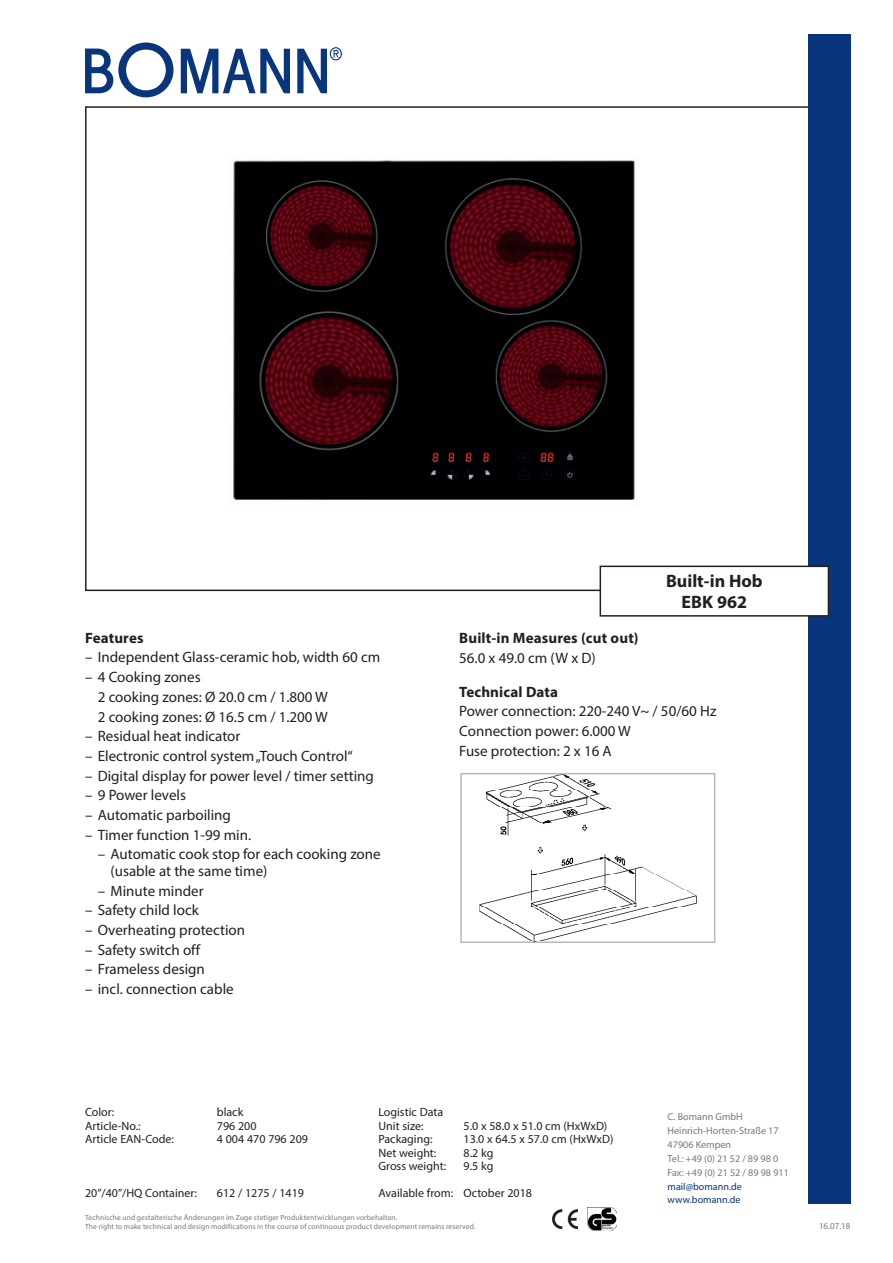
<style>
.page{position:relative;width:893px;height:1263px;background:#fff}
.page>*{position:absolute;margin:0;border:0;box-sizing:border-box;transform-origin:0 0}
.t1{font:700 18px/21px "Myriad Pro";color:#231f20;text-align:center}
.t2{font:15px/19.6px "Myriad Pro";color:#231f20}
.t3{font:700 15px "Myriad Pro";letter-spacing:.01em;color:#231f20}
.t4{font:12px/13.5px "Myriad Pro";color:#231f20}
.t5{font:10.2px/13.8px "Myriad Pro";color:#76787b}
.t6{font:10.2px/13.8px "Myriad Pro";color:#08357c}
.t7{font:9px "Myriad Pro";color:#76787b}
.t8{font:7.5px/9px "Myriad Pro";letter-spacing:.015em;color:#76787b}
</style>
<div class="page">
<div style="left:808px;top:34px;width:42px;height:1169px;background:#08357c"></div>
<svg style="left:297px;top:47px;width:45px;height:46px"></svg>
<svg style="left:85px;top:43px;width:89px;height:54px"></svg>
<svg style="left:181px;top:49px;width:109px;height:44px"></svg>
<div style="left:600px;top:566px;width:228px;height:50px;background:#fff"></div>
<div style="left:600px;top:566px;width:229px;height:51px;border:2px solid #231f20"></div>
<img style="left:553px;top:1210px;width:24px;height:19px">
<img style="left:587px;top:1207px;width:30px;height:23px">
<img style="left:479px;top:776px;width:217px;height:164px">
<div style="left:460px;top:773px;width:255px;height:170px;border:2px solid #b7b8bb"></div>
<img style="left:233px;top:160px;width:402px;height:341px">
<p class="t3" style="left:85px;top:628px;width:60px">Features</p>
<p class="t2" style="left:85px;top:647px;width:297px">– Independent Glass-ceramic hob, width 60 cm</p>
<p class="t2" style="left:98px;top:667px;width:232px;text-indent:-13px">– 4 Cooking zones<br>2 cooking zones: Ø 20.0 cm / 1.800 W<br>2 cooking zones: Ø 16.5 cm / 1.200 W</p>
<p class="t2" style="left:85px;top:726px;width:157px">– Residual heat indicator</p>
<p class="t2" style="left:85px;top:746px;width:269px">– Electronic control system „Touch Control“</p>
<p class="t2" style="left:85px;top:765px;width:290px">– Digital display for power level / timer setting</p>
<p class="t2" style="left:85px;top:785px;width:102px">– 9 Power levels</p>
<p class="t2" style="left:85px;top:805px;width:147px">– Automatic parboiling</p>
<p class="t2" style="left:85px;top:825px;width:168px">– Timer function 1-99 min.</p>
<p class="t2" style="left:111px;top:846px;width:272px;line-height:16.5px;text-indent:-13px">– Automatic cook stop for each cooking zone (usable at the same time)</p>
<p class="t2" style="left:98px;top:880px;width:107px">– Minute minder</p>
<p class="t2" style="left:85px;top:900px;width:115px">– Safety child lock</p>
<p class="t2" style="left:85px;top:920px;width:162px">– Overheating protection</p>
<p class="t2" style="left:85px;top:940px;width:117px">– Safety switch off</p>
<p class="t2" style="left:85px;top:959px;width:121px">– Frameless design</p>
<p class="t2" style="left:85px;top:979px;width:150px">– incl. connection cable</p>
<p class="t1" style="left:666px;top:570px;width:98px">Built-in Hob<br>EBK 962</p>
<p class="t3" style="left:459px;top:628px;width:181px">Built-in Measures (cut out)</p>
<p class="t2" style="left:459px;top:647px;width:138px">56.0 x 49.0 cm (W x D)</p>
<p class="t3" style="left:459px;top:682px;width:100px">Technical Data</p>
<p class="t2" style="left:459px;top:701px;width:259px">Power connection: 220-240 V~ / 50/60 Hz<br>Connection power: 6.000 W<br>Fuse protection: 2 x 16 A</p>
<p class="t4" style="left:85px;top:1105px;width:31px">Color:</p>
<p class="t4" style="left:217px;top:1105px;width:28px">black</p>
<p class="t4" style="left:85px;top:1119px;width:57px">Article-No.:</p>
<p class="t4" style="left:217px;top:1119px;width:41px">796 200</p>
<p class="t4" style="left:85px;top:1132px;width:90px">Article EAN-Code:</p>
<p class="t4" style="left:217px;top:1132px;width:93px">4 004 470 796 209</p>
<p class="t4" style="left:85px;top:1186px;width:114px">20”/40”/HQ Container:</p>
<p class="t4" style="left:217px;top:1186px;width:89px">612 / 1275 / 1419</p>
<p class="t4" style="left:378px;top:1105px;width:66px">Logistic Data<br>Unit size:</p>
<p class="t4" style="left:463px;top:1119px;width:145px">5.0 x 58.0 x 51.0 cm (HxWxD)</p>
<p class="t4" style="left:378px;top:1132px;width:56px">Packaging:</p>
<p class="t4" style="left:463px;top:1132px;width:151px">13.0 x 64.5 x 57.0 cm (HxWxD)</p>
<p class="t4" style="left:378px;top:1146px;width:59px">Net weight:</p>
<p class="t4" style="left:463px;top:1146px;width:31px">8.2 kg</p>
<p class="t4" style="left:378px;top:1159px;width:69px">Gross weight:</p>
<p class="t4" style="left:463px;top:1159px;width:31px">9.5 kg</p>
<p class="t4" style="left:378px;top:1186px;width:155px">Available from: October 2018</p>
<p class="t5" style="left:668px;top:1110px;width:123px">C. Bomann GmbH<br>Heinrich-Horten-Straße 17<br>47906 Kempen<br>Tel.: +49 (0) 21 52 / 89 98 0<br>Fax: +49 (0) 21 52 / 89 98 911</p>
<p class="t6" style="left:668px;top:1179px;width:76px">mail@bomann.de www.bomann.de</p>
<p class="t8" style="left:85px;top:1213px;width:392px">Technische und gestalterische Änderungen im Zuge stetiger Produktentwicklungen vorbehalten.<br>The right to make technical and design modifications in the course of continuous product development remains reserved.</p>
<p class="t7" style="left:819px;top:1220px;width:33px">16.07.18</p>
</div>
